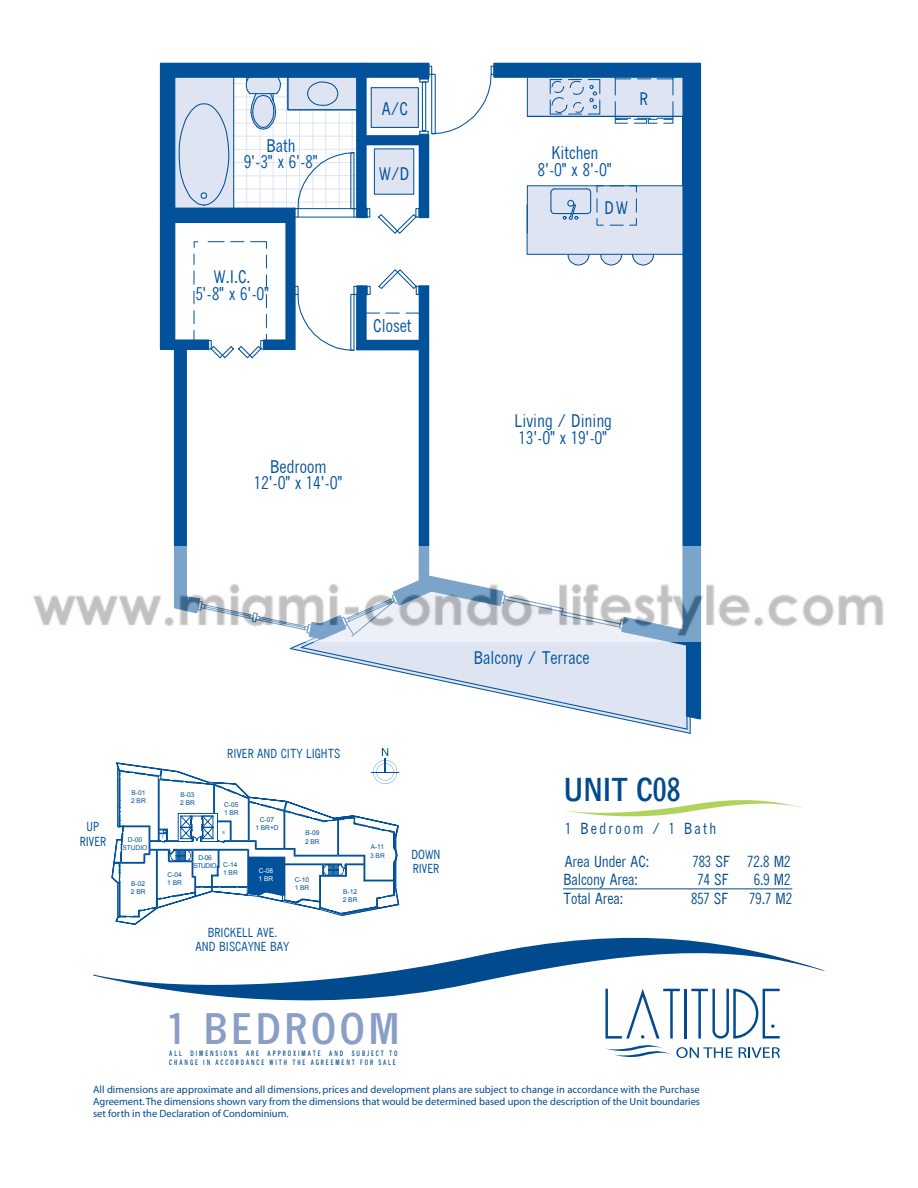
<style>
.page{position:relative;width:918px;height:1188px;background:#fff}
.page>*{position:absolute;margin:0;border:0;box-sizing:border-box;transform-origin:0 0}
.t1{font:700 42px "Quick Type Condensed";letter-spacing:.07em;color:#8b9ec7}
.t2{font:700 31.5px "Quick Type Condensed";color:#004a8d}
.t3{font:17.4px/16.8px "Quick Type Condensed";color:#01529a;text-align:center}
.t4{font:15.15px "Quick Type Condensed";letter-spacing:-.005em;color:#004a8d}
.t5{font:15.15px/32.7px "Quick Type Condensed";letter-spacing:.15em;color:#004a8d}
.t6{font:12.45px/14.7px "Quick Type Condensed";color:#01529a;text-align:center}
.t7{font:10.5px/12px "Myriad";color:#004a8d;text-align:justify}
.t8{font:700 7.35px/8.9px "Quick Type Condensed";letter-spacing:.335em;color:#004a8d;scale:.78 1}
.t9{font:6.6px/8.1px "Arial";color:#01529a}
.t10{font:6.6px/8.1px "Arial";letter-spacing:-.05em;color:#01529a;text-align:center}
.t11{font:6.6px/8.1px "Arial";color:#fff}
</style>
<div class="page">
<svg style="left:566px;top:800px;width:237px;height:17px"></svg>
<hr style="left:563px;top:889px;width:229px;height:1px;background:#004a8d">
<svg style="left:605px;top:1019px;width:175px;height:39px"></svg>
<svg style="left:93px;top:937px;width:732px;height:82px"></svg>
<hr style="left:160px;top:64px;width:2px;height:285px;background:#01529a">
<svg style="left:161px;top:62px;width:541px;height:672px"></svg>
<svg style="left:112px;top:748px;width:287px;height:177px"></svg>
<img style="left:33px;top:547px;width:851px;height:94px">
<h3 class="t3" style="left:244px;top:137px;width:75px">Bath<br>9'-3" x 6'-8"</h3>
<h3 class="t3" style="left:195px;top:269px;width:75px">W.I.C.<br>5'-8" x 6'-0"</h3>
<h3 class="t3" style="left:382px;top:100px;width:28px">A/C</h3>
<h3 class="t3" style="left:379px;top:166px;width:31px">W/D</h3>
<h3 class="t3" style="left:373px;top:318px;width:40px">Closet</h3>
<h3 class="t3" style="left:254px;top:458px;width:90px">Bedroom<br>12'-0" x 14'-0"</h3>
<h3 class="t3" style="left:640px;top:91px;width:10px">R</h3>
<h3 class="t3" style="left:538px;top:145px;width:75px">Kitchen<br>8'-0" x 8'-0"</h3>
<h3 class="t3" style="left:604px;top:200px;width:25px">DW</h3>
<h3 class="t3" style="left:515px;top:413px;width:98px;text-align:left">Living / Dining<br>13'-0" x 19'-0"</h3>
<p class="t6" style="left:80px;top:820px;width:28px">UP<br>RIVER</p>
<p class="t6" style="left:227px;top:746px;width:115px">RIVER AND CITY LIGHTS</p>
<p class="t9" style="left:131px;top:789px;width:16px">B-01<br>2 BR</p>
<p class="t9" style="left:180px;top:790px;width:16px">B-03<br>2 BR</p>
<p class="t9" style="left:122px;top:836px;width:27px;text-align:center">D-00<br>STUDIO</p>
<p class="t9" style="left:224px;top:801px;width:16px">C-05<br>1 BR</p>
<p class="t9" style="left:167px;top:870px;width:16px">C-04</p>
<p class="t9" style="left:131px;top:880px;width:16px">B-02</p>
<p class="t9" style="left:167px;top:878px;width:16px">1 BR</p>
<p class="t9" style="left:131px;top:888px;width:16px">2 BR</p>
<p class="t10" style="left:193px;top:854px;width:25px">D-06<br>STUDIO</p>
<p class="t9" style="left:223px;top:861px;width:16px">C-14<br>1 BR</p>
<p class="t9" style="left:255px;top:816px;width:25px;text-align:center">C-07<br>1 BR+D</p>
<p class="t11" style="left:259px;top:867px;width:16px">C-08<br>1 BR</p>
<p class="t9" style="left:305px;top:829px;width:16px">B-09<br>2 BR</p>
<p class="t9" style="left:295px;top:875px;width:16px">C-10<br>1 BR</p>
<p class="t6" style="left:196px;top:925px;width:95px">BRICKELL AVE.<br>AND BISCAYNE BAY</p>
<p class="t9" style="left:343px;top:888px;width:16px">B-12<br>2 BR</p>
<p class="t9" style="left:370px;top:843px;width:16px">A-11<br>3 BR</p>
<p class="t6" style="left:411px;top:847px;width:30px;text-align:left">DOWN<br>RIVER</p>
<h1 class="t1" style="left:168px;top:1003px;width:234px">1 BEDROOM</h1>
<p class="t8" style="left:169px;top:1049px;width:294px">ALL DIMENSIONS ARE APPROXIMATE AND SUBJECT TO<br>CHANGE IN ACCORDANCE WITH THE AGREEMENT FOR SALE</p>
<h3 class="t3" style="left:474px;top:650px;width:117px">Balcony / Terrace</h3>
<h2 class="t2" style="left:564px;top:770px;width:118px">UNIT C08</h2>
<h3 class="t5" style="left:565px;top:812px;width:153px">1 Bedroom / 1 Bath<br>Area Under AC:</h3>
<h3 class="t4" style="left:692px;top:853px;width:100px">783 SF 72.8 M2</h3>
<h3 class="t4" style="left:563px;top:872px;width:76px">Balcony Area:</h3>
<h3 class="t4" style="left:697px;top:872px;width:32px">74 SF</h3>
<h3 class="t4" style="left:754px;top:872px;width:38px">6.9 M2</h3>
<h3 class="t4" style="left:563px;top:891px;width:61px">Total Area:</h3>
<h3 class="t4" style="left:691px;top:891px;width:39px">857 SF</h3>
<h3 class="t4" style="left:749px;top:891px;width:45px">79.7 M2</h3>
<p class="t7" style="left:93px;top:1084px;width:608px">All dimensions are approximate and all dimensions, prices and development plans are subject to change in accordance with the Purchase Agreement.The dimensions shown vary from the dimensions that would be determined based upon the description of the Unit boundaries set forth in the Declaration of Condominium.</p>
</div>
